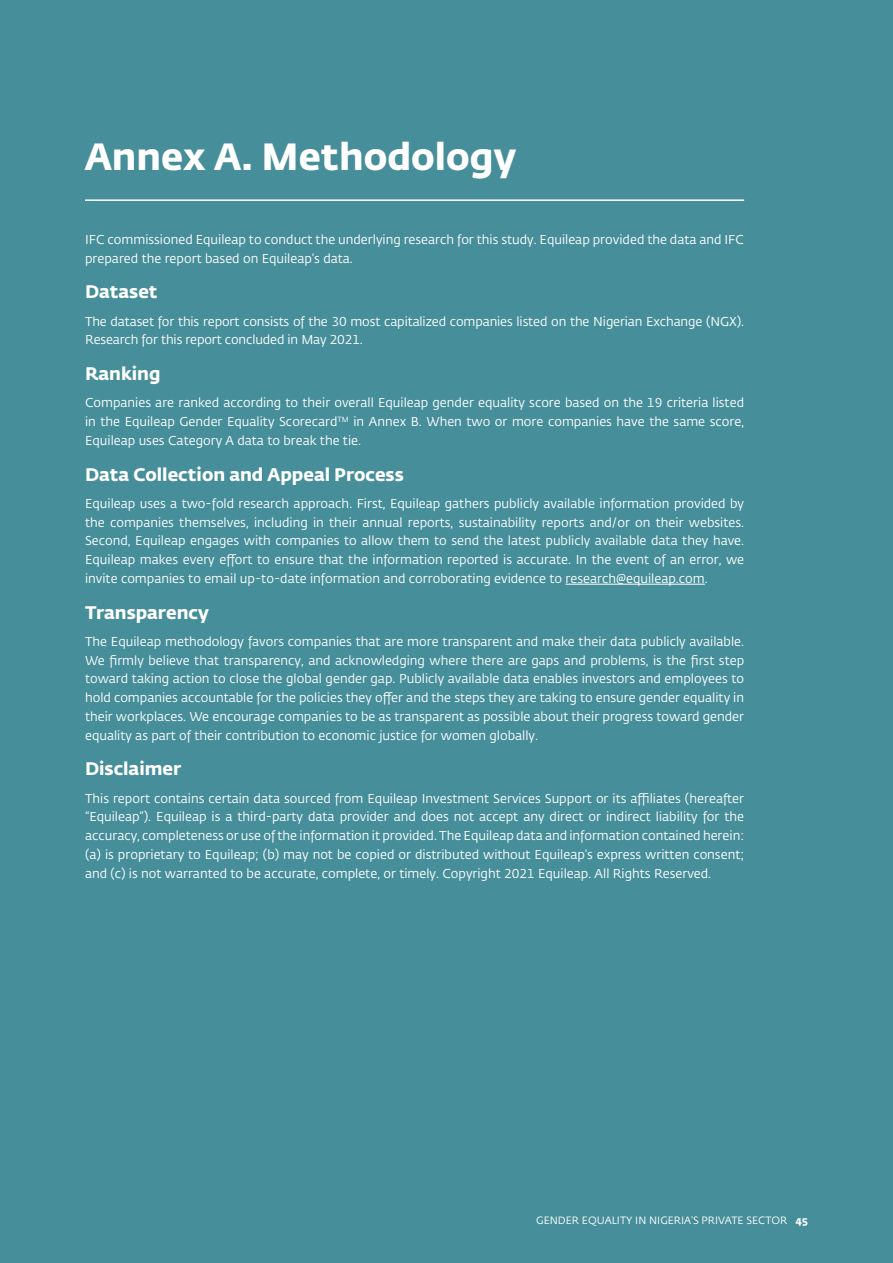
<style>
.page{position:relative;width:893px;height:1263px;background:#468e99}
.page>*{position:absolute;margin:0;border:0;box-sizing:border-box;transform-origin:0 0}
.t1{font:700 37.5px "Fedra Sans Std";color:#fff}
.t2{font:700 18px "Fedra Sans Std";color:#fff}
.t3{font:12.75px/18.8px "Fedra Sans Std";color:#fff;text-align:justify}
.t4{font:10.5px "Fedra Sans Std";color:#fff}
.s1{font-weight:700}
</style>
<div class="page">
<hr style="left:566px;top:584px;width:139px;height:1px;background:#fff">
<hr style="left:85px;top:199px;width:659px;height:2px;background:#fff">
<h1 class="t1" style="left:85px;top:132px;width:433px">Annex A. Methodology</h1>
<p class="t3" style="left:85px;top:230px;width:661px">IFC commissioned Equileap to conduct the underlying research for this study. Equileap provided the data and IFC prepared the report based on Equileap’s data.</p>
<h2 class="t2" style="left:85px;top:280px;width:74px">Dataset</h2>
<p class="t3" style="left:85px;top:312px;width:661px">The dataset for this report consists of the 30 most capitalized companies listed on the Nigerian Exchange (NGX).<br>Research for this report concluded in May 2021.</p>
<h2 class="t2" style="left:85px;top:362px;width:77px">Ranking</h2>
<p class="t3" style="left:85px;top:394px;width:661px">Companies are ranked according to their overall Equileap gender equality score based on the 19 criteria listed in the Equileap Gender Equality Scorecard<sup>TM</sup> in Annex B. When two or more companies have the same score, Equileap uses Category A data to break the tie.</p>
<h2 class="t2" style="left:85px;top:463px;width:320px">Data Collection and Appeal Process</h2>
<p class="t3" style="left:85px;top:494px;width:661px">Equileap uses a two-fold research approach. First, Equileap gathers publicly available information provided by the companies themselves, including in their annual reports, sustainability reports and/or on their websites.<br>Second, Equileap engages with companies to allow them to send the latest publicly available data they have.<br>Equileap makes every effort to ensure that the information reported is accurate. In the event of an error, we invite companies to email up-to-date information and corroborating evidence to research@equileap.com.</p>
<h2 class="t2" style="left:85px;top:601px;width:125px">Transparency</h2>
<p class="t3" style="left:85px;top:632px;width:661px">The Equileap methodology favors companies that are more transparent and make their data publicly available.<br>We firmly believe that transparency, and acknowledging where there are gaps and problems, is the first step toward taking action to close the global gender gap. Publicly available data enables investors and employees to hold companies accountable for the policies they offer and the steps they are taking to ensure gender equality in their workplaces. We encourage companies to be as transparent as possible about their progress toward gender equality as part of their contribution to economic justice for women globally.</p>
<h2 class="t2" style="left:85px;top:757px;width:98px">Disclaimer</h2>
<p class="t3" style="left:85px;top:789px;width:661px">This report contains certain data sourced from Equileap Investment Services Support or its affiliates (hereafter “Equileap”). Equileap is a third-party data provider and does not accept any direct or indirect liability for the accuracy, completeness or use of the information it provided. The Equileap data and information contained herein: (a) is proprietary to Equileap; (b) may not be copied or distributed without Equileap’s express written consent; and (c) is not warranted to be accurate, complete, or timely. Copyright 2021 Equileap. All Rights Reserved.</p>
<p class="t4" style="left:536px;top:1214px;width:273px">GENDER EQUALITY IN NIGERIA’S PRIVATE SECTOR <span class="s1">45</span></p>
</div>
